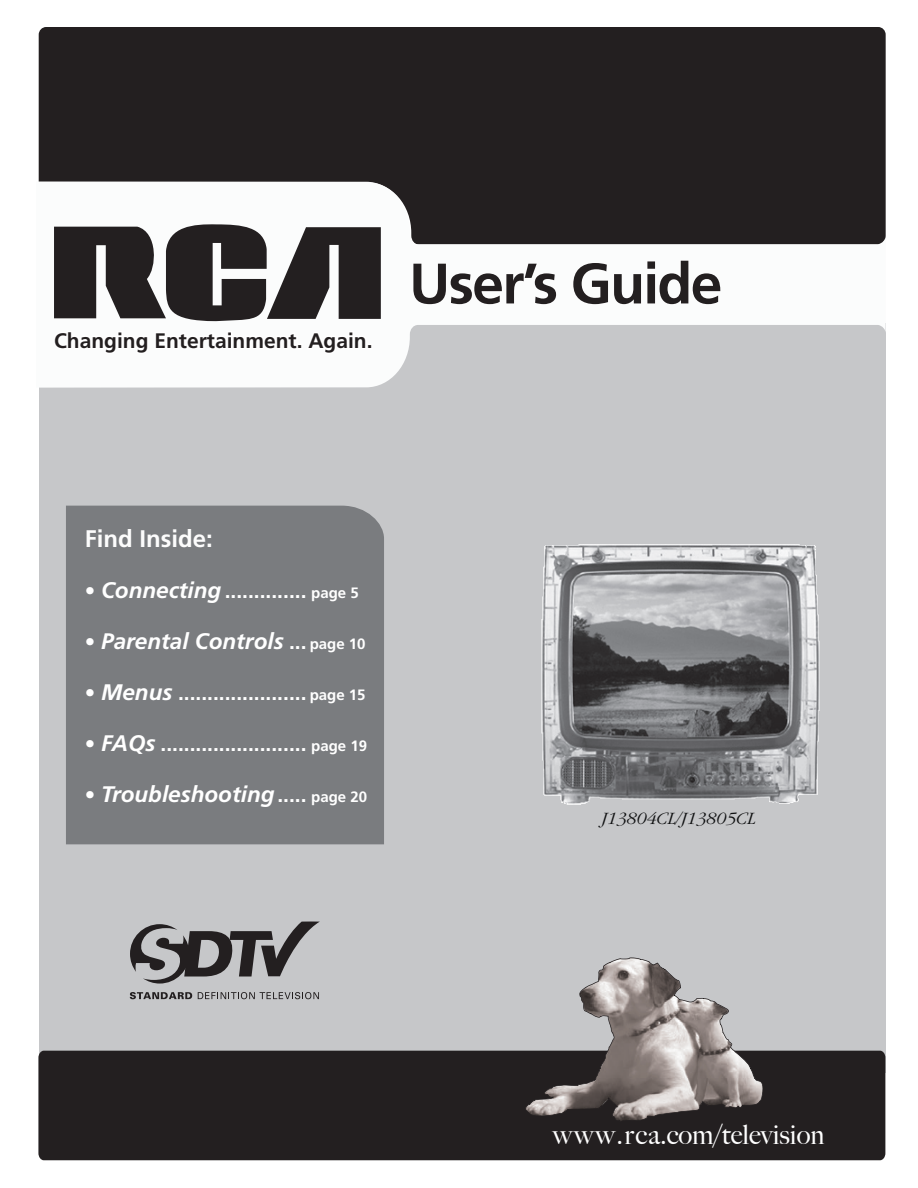
<style>
.page{position:relative;width:918px;height:1188px;background:#fff}
.page>*{position:absolute;margin:0;border:0;box-sizing:border-box;transform-origin:0 0}
.t1{font:700 57px "Frutiger";letter-spacing:-.03em;color:#231f20}
.t2{font:500 27px "Big Caslon";color:#fff}
.t3{font:700 24px "Frutiger";color:#fcfcfc}
.t4{font:italic 700 22.5px "Frutiger";color:#fff}
.t5{font:700 21px "Frutiger";color:#fff}
.t6{font:700 21px "Frutiger";color:#231f20}
.t7{font:italic 300 18px "Garamond";color:#0f1011}
.s1{font-style:italic;font-size:22.5px}
.s2{font-size:15px}
.s3{font-style:normal;font-size:21px}
.s4{font-style:normal;font-size:15px}
</style>
<div class="page">
<div style="left:39px;top:323px;width:847px;height:750px;background:#c6c7c9"></div>
<div style="left:39px;top:27px;width:847px;height:155px;background:#231f20"></div>
<div style="left:38px;top:1051px;width:847px;height:109px;background:#231f20"></div>
<svg style="left:525px;top:957px;width:238px;height:165px"></svg>
<svg style="left:39px;top:182px;width:847px;height:206px"></svg>
<svg style="left:54px;top:224px;width:327px;height:97px"></svg>
<svg style="left:412px;top:262px;width:145px;height:44px"></svg>
<svg style="left:571px;top:259px;width:150px;height:47px"></svg>
<div style="left:54px;top:331px;width:95px;height:23px;background:#fff"></div>
<div style="left:155px;top:331px;width:218px;height:23px;background:#fefefe"></div>
<svg style="left:130px;top:992px;width:62px;height:7px"></svg>
<svg style="left:198px;top:992px;width:121px;height:7px"></svg>
<svg style="left:130px;top:921px;width:190px;height:63px"></svg>
<div style="left:66px;top:506px;width:318px;height:338px;background:#7a7c7f"></div>
<img style="left:541px;top:544px;width:279px;height:261px">
<p class="t6" style="left:54px;top:328px;width:320px">Changing Entertainment. Again.</p>
<h1 class="t1" style="left:409px;top:250px;width:315px">User’s Guide</h1>
<p class="t3" style="left:85px;top:525px;width:130px">Find Inside:</p>
<p class="t5" style="left:85px;top:578px;width:276px">• <span class="s1">Connecting</span> .............. <span class="s2">page 5</span></p>
<p class="t4" style="left:85px;top:628px;width:282px"><span class="s3">•</span> Parental Controls <span class="s3">...</span> <span class="s4">page 10</span></p>
<p class="t5" style="left:85px;top:680px;width:282px">• <span class="s1">Menus</span> ...................... <span class="s2">page 15</span></p>
<p class="t5" style="left:85px;top:731px;width:284px">• <span class="s1">FAQs</span> ......................... <span class="s2">page 19</span></p>
<p class="t4" style="left:85px;top:781px;width:284px"><span class="s3">•</span> Troubleshooting<span class="s3">.....</span> <span class="s4">page 20</span></p>
<p class="t7" style="left:602px;top:808px;width:156px">J13804CL/J13805CL</p>
<p class="t2" style="left:553px;top:1118px;width:273px">www.rca.com/television</p>
</div>
